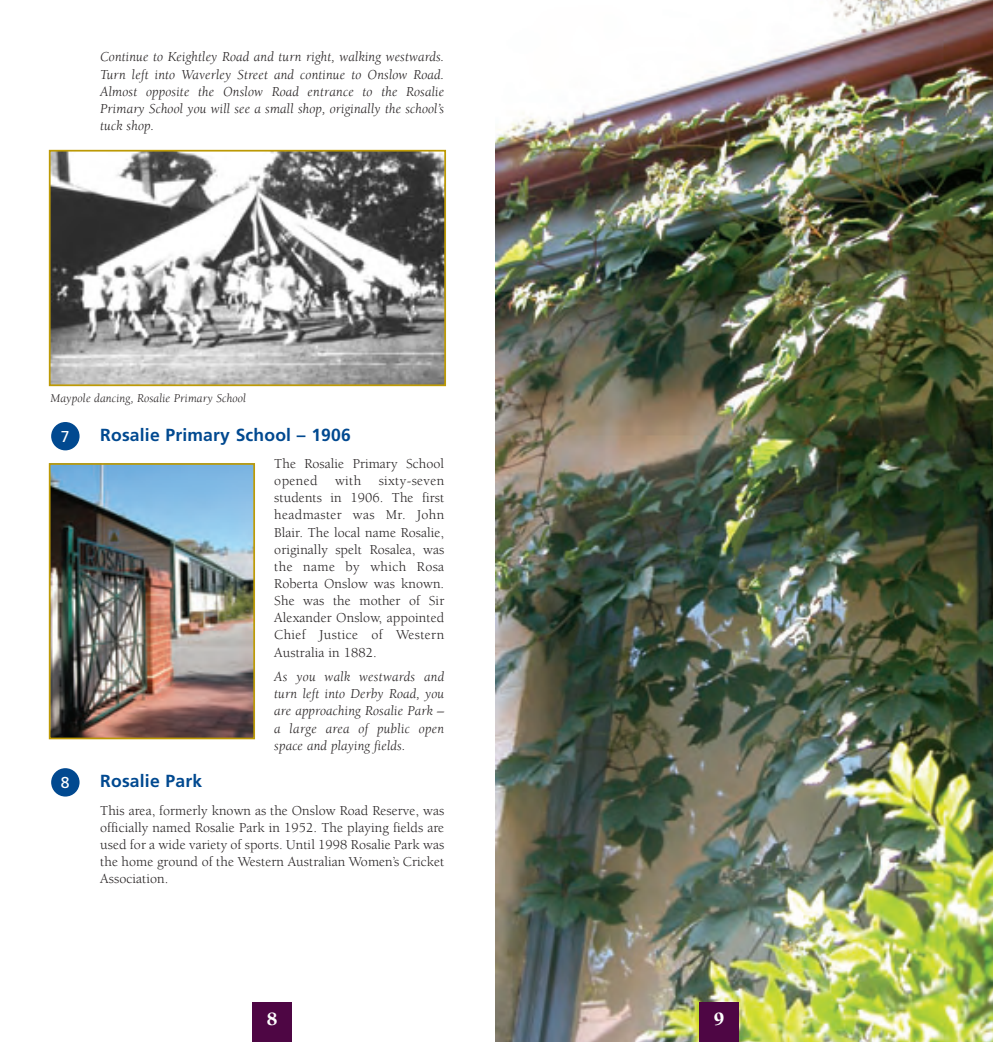
<style>
.page{position:relative;width:993px;height:1042px;background:#fff}
.page>*{position:absolute;margin:0;border:0;box-sizing:border-box;transform-origin:0 0}
.t1{font:900 19.25px "Berkeley";color:#fff}
.t2{font:700 17.5px "Frutiger";letter-spacing:.01em;color:#014990}
.t3{font:15.75px "Frutiger";color:#fff}
.t4{font:14px/17.2px "Berkeley";letter-spacing:.005em;color:#231f20;text-align:justify}
.t5{font:italic 14px/17.2px "Berkeley";letter-spacing:.01em;color:#231f20;text-align:justify}
.t6{font:italic 12.25px "Berkeley";letter-spacing:.01em;color:#231f20}
</style>
<div class="page">
<img style="left:495px;top:0;width:496px;height:1042px">
<div style="left:699px;top:1002px;width:39px;height:40px;background:#4e0644"></div>
<div style="left:252px;top:1002px;width:40px;height:40px;background:#4e0644"></div>
<img style="left:52px;top:153px;width:391px;height:230px">
<div style="left:49px;top:150px;width:397px;height:236px;border:2px solid #bd9a05"></div>
<img style="left:52px;top:466px;width:200px;height:270px">
<div style="left:49px;top:463px;width:206px;height:276px;border:2px solid #bd9a05"></div>
<div style="left:51px;top:422px;width:28px;height:28px;background:#014990;border-radius:50%"></div>
<div style="left:51px;top:768px;width:28px;height:28px;background:#014990;border-radius:50%"></div>
<p class="t5" style="left:100px;top:50px;width:345px">Continue to Keightley Road and turn right, walking westwards.<br>Turn left into Waverley Street and continue to Onslow Road.<br>Almost opposite the Onslow Road entrance to the Rosalie Primary School you will see a small shop, originally the school’s tuck shop.</p>
<p class="t6" style="left:51px;top:394px;width:197px">Maypole dancing, Rosalie Primary School</p>
<p class="t3" style="left:61px;top:430px;width:10px">7</p>
<p class="t2" style="left:100px;top:428px;width:252px">Rosalie Primary School – 1906</p>
<p class="t4" style="left:274px;top:456px;width:171px">The Rosalie Primary School opened with sixty-seven students in 1906. The first headmaster was Mr. John Blair. The local name Rosalie, originally spelt Rosalea, was the name by which Rosa Roberta Onslow was known.<br>She was the mother of Sir Alexander Onslow, appointed Chief Justice of Western Australia in 1882.</p>
<p class="t5" style="left:274px;top:669px;width:171px">As you walk westwards and turn left into Derby Road, you are approaching Rosalie Park – a large area of public open space and playing fields.</p>
<p class="t2" style="left:100px;top:774px;width:103px">Rosalie Park</p>
<p class="t4" style="left:100px;top:803px;width:345px">This area, formerly known as the Onslow Road Reserve, was officially named Rosalie Park in 1952. The playing fields are used for a wide variety of sports. Until 1998 Rosalie Park was the home ground of the Western Australian Women’s Cricket Association.</p>
<p class="t3" style="left:61px;top:776px;width:10px">8</p>
<h1 class="t1" style="left:267px;top:1011px;width:12px">8</h1>
<h1 class="t1" style="left:713px;top:1011px;width:12px">9</h1>
</div>
